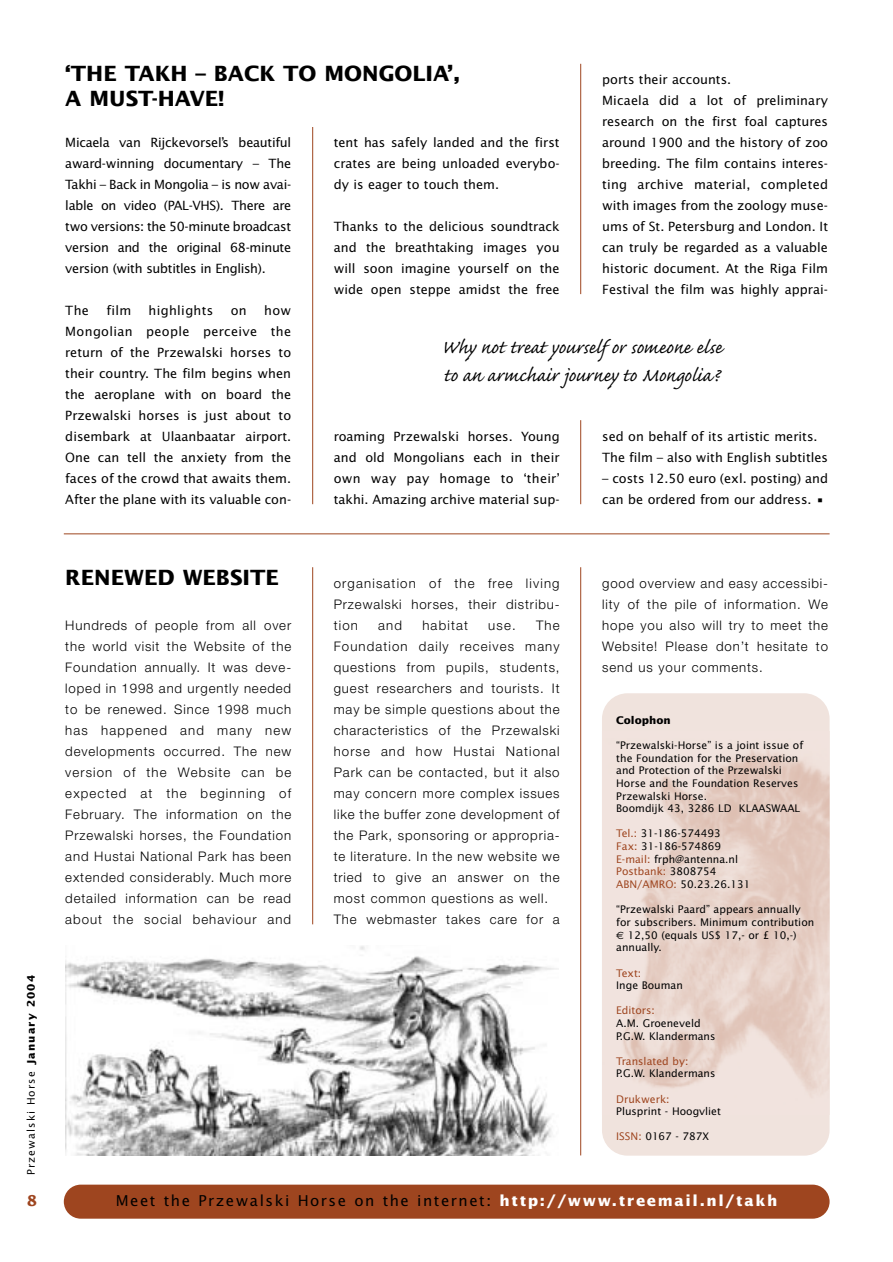
<style>
.page{position:relative;width:893px;height:1262px;background:#fff}
.page>*{position:absolute;margin:0;border:0;box-sizing:border-box;transform-origin:0 0}
.t1{font:24px/28.8px "Caflisch Script";color:#000}
.t2{font:700 21px/25.2px "Lucida Sans";color:#000}
.t3{font:15px "Lucida Sans";letter-spacing:.1em;color:#000}
.t4{font:700 15px "Lucida";color:#9e451f}
.t5{font:300 13.2px/21px "Helvetica Neue";letter-spacing:.065em;color:#000;text-align:justify}
.t6{font:300 13.2px "Helvetica Neue";letter-spacing:.09em;color:#000}
.t7{font:12.75px/21px "Lucida Sans";color:#000;text-align:justify}
.t8{font:12.75px "Lucida Sans";letter-spacing:.025em;color:#000}
.t9{font:10.5px/12.6px "Lucida Sans";color:#000}
.t10{font:10.5px "Lucida Sans";color:#9e451f}
.t11{font:10.5px "Lucida Sans";letter-spacing:.1em;color:#000}
.t12{font:700 10.5px "Lucida Sans";color:#000}
.s1{font-weight:700}
.s2{color:#9e451f}
.s3{font-family:"Euro Sans"}
.s4{font-weight:700;color:#fff}
</style>
<div class="page">
<div style="left:64px;top:1184px;width:765px;height:34px;background:#9e451f;border-radius:17px"></div>
<hr style="left:312px;top:126px;width:1px;height:378px;background:#9e451f">
<hr style="left:312px;top:567px;width:1px;height:357px;background:#9e451f">
<hr style="left:580px;top:64px;width:1px;height:230px;background:#9e451f">
<hr style="left:580px;top:420px;width:1px;height:84px;background:#9e451f">
<hr style="left:580px;top:567px;width:1px;height:588px;background:#9e451f">
<svg style="left:602px;top:693px;width:227px;height:462px;background:#ebd8d0"></svg>
<hr style="left:64px;top:533px;width:765px;height:1px;background:#9e451f">
<img style="left:65px;top:946px;width:493px;height:209px">
<p class="t11" style="left:27px;top:1174px;width:201px;rotate:-90deg">Przewalski Horse <span class="s1">January 2004</span></p>
<p class="t4" style="left:27px;top:1194px;width:12px">8</p>
<h2 class="t2" style="left:65px;top:62px;width:396px">‘THE TAKH – BACK TO MONGOLIA’,<br>A MUST-HAVE!</h2>
<p class="t7" style="left:602px;top:70px;width:227px;text-align:left">ports their accounts.<br>Micaela did a lot of preliminary research on the first foal captures around 1900 and the history of zoo breeding. The film contains interes&shy;ting archive material, completed with images from the zoology muse&shy;ums of St. Petersburg and London. It can truly be regarded as a valuable historic document. At the Riga Film Festival the film was highly apprai-</p>
<p class="t7" style="left:65px;top:133px;width:227px">Micaela van Rijckevorsel’s beautiful award-winning documentary – The Takhi – Back in Mongolia – is now avai&shy;lable on video (PAL-VHS). There are two versions: the 50-minute broadcast version and the original 68-minute version (with subtitles in English).</p>
<p class="t7" style="left:65px;top:301px;width:25px">The</p>
<p class="t7" style="left:106px;top:301px;width:26px">film</p>
<p class="t8" style="left:149px;top:305px;width:66px">highlights</p>
<p class="t7" style="left:231px;top:301px;width:18px">on</p>
<p class="t7" style="left:334px;top:133px;width:227px">tent has safely landed and the first crates are being unloaded everybo&shy;dy is eager to touch them.</p>
<p class="t7" style="left:334px;top:217px;width:227px">Thanks to the delicious soundtrack and the breathtaking images you will soon imagine yourself on the wide open steppe amidst the free</p>
<p class="t7" style="left:65px;top:301px;width:227px;text-indent:199px">how Mongolian people perceive the return of the Przewalski horses to their country. The film begins when the aeroplane with on board the Przewalski horses is just about to disembark at Ulaanbaatar airport.<br>One can tell the anxiety from the faces of the crowd that awaits them.<br>After the plane with its valuable con-</p>
<h1 class="t1" style="left:441px;top:335px;width:282px">Why not treat yourself or someone else to an armchair journey to Mongolia?</h1>
<p class="t7" style="left:602px;top:427px;width:227px">sed on behalf of its artistic merits.<br>The film – also with English subtitles</p>
<p class="t7" style="left:602px;top:469px;width:227px">– costs 12.50 euro (exl. posting) and can be ordered from our address. •</p>
<p class="t7" style="left:334px;top:427px;width:227px">roaming Przewalski horses. Young and old Mongolians each in their own way pay homage to ‘their’ takhi. Amazing archive material sup-</p>
<h2 class="t2" style="left:65px;top:566px;width:215px">RENEWED WEBSITE</h2>
<p class="t5" style="left:65px;top:616px;width:227px">Hundreds of people from all over the world visit the Website of the Foundation annually. It was deve&shy;loped in 1998 and urgently needed to be renewed. Since 1998 much has happened and many new developments occurred. The new version of the Website can be expected at the beginning of February. The information on the Przewalski horses, the Foundation and Hustai National Park has been extended considerably. Much more detailed information can be read about the social behaviour and</p>
<p class="t5" style="left:334px;top:574px;width:227px">organisation of the free living Przewalski horses, their distribu&shy;tion</p>
<p class="t5" style="left:334px;top:616px;width:227px;text-align:left;text-indent:202px">The<br>Foundation daily receives many questions from pupils, students, guest researchers and tourists. It may be simple questions about the characteristics of the Przewalski horse and how Hustai National<br>Park can be contacted, but it also may concern more complex issues like the buffer zone development of the Park, sponsoring or appropria&shy;te literature. In the new website we tried to give an answer on the most common questions as well.<br>The webmaster takes care for a</p>
<p class="t5" style="left:378px;top:616px;width:25px">and</p>
<p class="t6" style="left:422px;top:621px;width:47px">habitat</p>
<p class="t5" style="left:488px;top:616px;width:29px">use.</p>
<p class="t5" style="left:602px;top:574px;width:227px">good overview and easy accessibi&shy;lity of the pile of information. We hope you also will try to meet the Website! Please don’t hesitate to send us your comments.</p>
<p class="t12" style="left:616px;top:716px;width:56px">Colophon</p>
<p class="t9" style="left:616px;top:739px;width:188px">“Przewalski-Horse” is a joint issue of the Foundation for the Preservation and Protection of the Przewalski<br>Horse and the Foundation Reserves<br>Przewalski Horse.<br>Boomdijk 43, 3286 LD KLAASWAAL</p>
<p class="t9" style="left:616px;top:828px;width:136px"><span class="s2">Tel.:</span> 31-186-574493<br><span class="s2">Fax:</span> 31-186-574869<br><span class="s2">E-mail:</span> frph@antenna.nl<br><span class="s2">Postbank:</span> 3808754<br><span class="s2">ABN/AMRO:</span> 50.23.26.131</p>
<p class="t9" style="left:616px;top:903px;width:199px;line-height:13px">“Przewalski Paard” appears annually for subscribers. Minimum contribution <span class="s3">€</span> 12,50 (equals US$ 17,- or £ 10,-)</p>
<p class="t9" style="left:616px;top:942px;width:47px">annually.</p>
<p class="t10" style="left:616px;top:968px;width:27px">Text:</p>
<p class="t9" style="left:616px;top:979px;width:68px">Inge Bouman</p>
<p class="t10" style="left:616px;top:1006px;width:40px">Editors:</p>
<p class="t9" style="left:616px;top:1017px;width:101px">A.M. Groeneveld<br>P.G.W. Klandermans</p>
<p class="t10" style="left:616px;top:1056px;width:74px">Translated by:</p>
<p class="t9" style="left:616px;top:1068px;width:101px">P.G.W. Klandermans</p>
<p class="t10" style="left:616px;top:1094px;width:55px">Drukwerk:</p>
<p class="t9" style="left:616px;top:1105px;width:106px">Plusprint - Hoogvliet</p>
<p class="t9" style="left:616px;top:1131px;width:94px"><span class="s2">ISSN:</span> 0167 - 787X</p>
<p class="t3" style="left:116px;top:1194px;width:663px">Meet the Przewalski Horse on the internet: <span class="s4">http://www.treemail.nl/takh</span></p>
</div>
